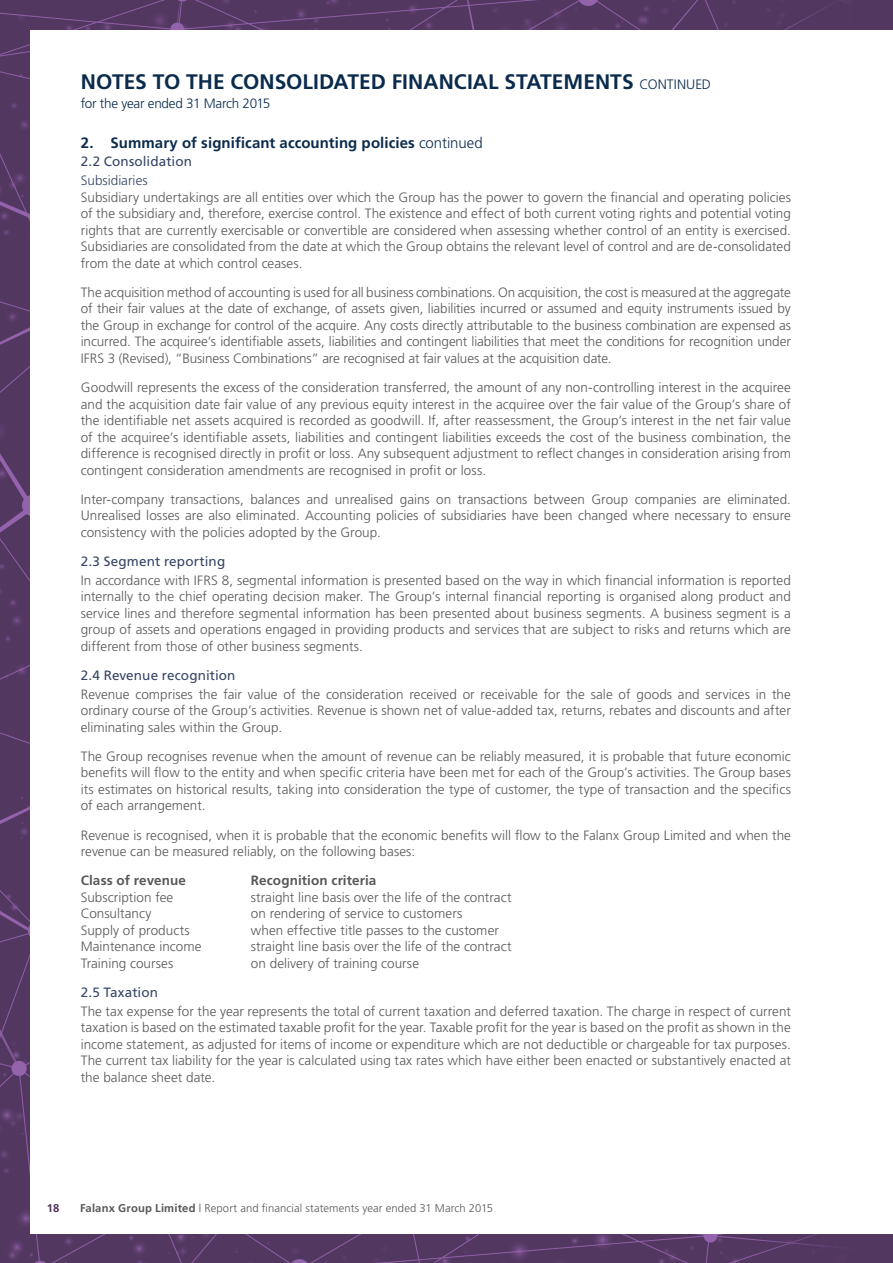
<style>
.page{position:relative;width:893px;height:1263px;background:#fff}
.page>*{position:absolute;margin:0;border:0;box-sizing:border-box;transform-origin:0 0}
.t1{font:700 21px "Frutiger";color:#0b2b4d}
.t2{font:700 15px "Frutiger";letter-spacing:.005em;color:#0b2b4d}
.t3{font:300 13.5px/16.5px "Frutiger";color:#57585a;text-align:justify}
.t4{font:13.5px "Frutiger";letter-spacing:.005em;color:#364664}
.t5{font:700 13.5px "Frutiger";letter-spacing:.005em;color:#57585a}
.t6{font:300 13.5px "Frutiger";letter-spacing:-.02em;color:#0b2b4d}
.t7{font:300 13.5px "Frutiger";color:#364664}
.t8{font:300 11.25px "Frutiger";letter-spacing:.01em;color:#57585a}
.t9{font:700 11.25px "Frutiger";color:#523760}
.s1{font-weight:300;font-size:13.65px}
.s2{font-weight:300}
.s3{font-weight:700}
</style>
<div class="page">
<img style="left:0;top:0;width:757px;height:1263px">
<div style="left:757px;top:0;width:136px;height:1263px;background:#523760"></div>
<div style="left:30px;top:30px;width:863px;height:1203px;background:#fff"></div>
<h1 class="t1" style="left:81px;top:70px;width:632px">NOTES TO THE CONSOLIDATED FINANCIAL STATEMENTS <span class="s1">CONTINUED</span></h1>
<p class="t6" style="left:81px;top:96px;width:191px">for the year ended 31 March 2015</p>
<p class="t2" style="left:81px;top:134px;width:403px">2. Summary of significant accounting policies <span class="s2">continued</span></p>
<p class="t4" style="left:81px;top:154px;width:113px">2.2 Consolidation</p>
<p class="t7" style="left:81px;top:173px;width:69px">Subsidiaries</p>
<p class="t3" style="left:81px;top:189px;width:712px">Subsidiary undertakings are all entities over which the Group has the power to govern the financial and operating policies of the subsidiary and, therefore, exercise control. The existence and effect of both current voting rights and potential voting rights that are currently exercisable or convertible are considered when assessing whether control of an entity is exercised.<br>Subsidiaries are consolidated from the date at which the Group obtains the relevant level of control and are de-consolidated from the date at which control ceases.</p>
<p class="t3" style="left:81px;top:284px;width:712px">The acquisition method of accounting is used for all business combinations. On acquisition, the cost is measured at the aggregate of their fair values at the date of exchange, of assets given, liabilities incurred or assumed and equity instruments issued by the Group in exchange for control of the acquire. Any costs directly attributable to the business combination are expensed as incurred. The acquiree’s identifiable assets, liabilities and contingent liabilities that meet the conditions for recognition under IFRS 3 (Revised), “Business Combinations” are recognised at fair values at the acquisition date.</p>
<p class="t3" style="left:81px;top:379px;width:712px">Goodwill represents the excess of the consideration transferred, the amount of any non-controlling interest in the acquiree and the acquisition date fair value of any previous equity interest in the acquiree over the fair value of the Group’s share of the identifiable net assets acquired is recorded as goodwill. If, after reassessment, the Group’s interest in the net fair value of the acquiree’s identifiable assets, liabilities and contingent liabilities exceeds the cost of the business combination, the difference is recognised directly in profit or loss. Any subsequent adjustment to reflect changes in consideration arising from contingent consideration amendments are recognised in profit or loss.</p>
<p class="t3" style="left:81px;top:491px;width:712px">Inter-company transactions, balances and unrealised gains on transactions between Group companies are eliminated.<br>Unrealised losses are also eliminated. Accounting policies of subsidiaries have been changed where necessary to ensure consistency with the policies adopted by the Group.</p>
<p class="t4" style="left:81px;top:553px;width:146px">2.3 Segment reporting</p>
<p class="t3" style="left:81px;top:572px;width:712px">In accordance with IFRS 8, segmental information is presented based on the way in which financial information is reported internally to the chief operating decision maker. The Group’s internal financial reporting is organised along product and service lines and therefore segmental information has been presented about business segments. A business segment is a group of assets and operations engaged in providing products and services that are subject to risks and returns which are different from those of other business segments.</p>
<p class="t4" style="left:81px;top:667px;width:156px">2.4 Revenue recognition</p>
<p class="t3" style="left:81px;top:686px;width:712px">Revenue comprises the fair value of the consideration received or receivable for the sale of goods and services in the ordinary course of the Group’s activities. Revenue is shown net of value-added tax, returns, rebates and discounts and after eliminating sales within the Group.</p>
<p class="t3" style="left:81px;top:748px;width:712px">The Group recognises revenue when the amount of revenue can be reliably measured, it is probable that future economic benefits will flow to the entity and when specific criteria have been met for each of the Group’s activities. The Group bases its estimates on historical results, taking into consideration the type of customer, the type of transaction and the specifics of each arrangement.</p>
<p class="t3" style="left:81px;top:827px;width:712px">Revenue is recognised, when it is probable that the economic benefits will flow to the Falanx Group Limited and when the revenue can be measured reliably, on the following bases:</p>
<p class="t5" style="left:81px;top:873px;width:107px">Class of revenue</p>
<p class="t5" style="left:251px;top:873px;width:127px">Recognition criteria</p>
<p class="t3" style="left:81px;top:889px;width:94px">Subscription fee</p>
<p class="t3" style="left:251px;top:889px;width:262px">straight line basis over the life of the contract</p>
<p class="t3" style="left:81px;top:905px;width:72px">Consultancy</p>
<p class="t3" style="left:251px;top:905px;width:213px">on rendering of service to customers</p>
<p class="t3" style="left:81px;top:922px;width:111px">Supply of products</p>
<p class="t3" style="left:251px;top:922px;width:250px">when effective title passes to the customer</p>
<p class="t3" style="left:81px;top:938px;width:122px">Maintenance income</p>
<p class="t3" style="left:251px;top:938px;width:262px">straight line basis over the life of the contract</p>
<p class="t3" style="left:81px;top:955px;width:94px">Training courses</p>
<p class="t3" style="left:251px;top:955px;width:170px">on delivery of training course</p>
<p class="t4" style="left:81px;top:984px;width:79px">2.5 Taxation</p>
<p class="t3" style="left:81px;top:1003px;width:712px">The tax expense for the year represents the total of current taxation and deferred taxation. The charge in respect of current taxation is based on the estimated taxable profit for the year. Taxable profit for the year is based on the profit as shown in the income statement, as adjusted for items of income or expenditure which are not deductible or chargeable for tax purposes.<br>The current tax liability for the year is calculated using tax rates which have either been enacted or substantively enacted at the balance sheet date.</p>
<p class="t9" style="left:47px;top:1202px;width:14px">18</p>
<p class="t8" style="left:80px;top:1202px;width:414px"><span class="s3">Falanx Group Limited</span> | Report and financial statements year ended 31 March 2015</p>
</div>
